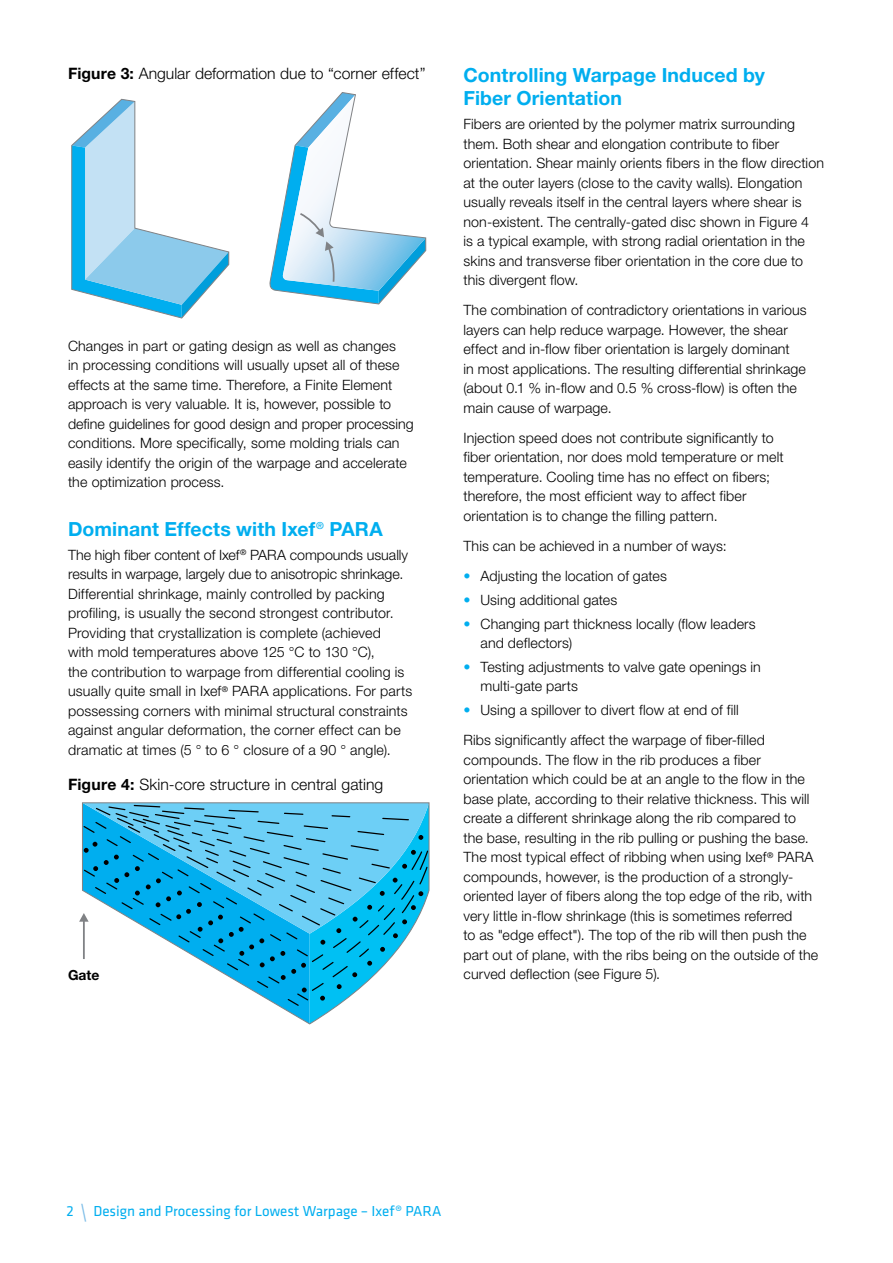
<style>
.page{position:relative;width:893px;height:1263px;background:#fff}
.page>*{position:absolute;margin:0;border:0;box-sizing:border-box;transform-origin:0 0}
.t1{font:700 19.5px/23.4px "Helvetica Neue LT Std";letter-spacing:.005em;color:#00aeef}
.t2{font:300 15.75px "Helvetica Neue LT Std";color:#000}
.t3{font:15px "Klavika";color:#00aeef}
.t4{font:300 14.25px/19.5px "Helvetica Neue LT Std";letter-spacing:.01em;color:#000}
.t5{font:700 13.95px "Helvetica Neue LT Std";color:#000}
.s1{font-weight:700}
.s2{color:#00aeef}
.s3{font-size:22.5px;color:#7cbce7}
</style>
<div class="page">
<svg style="left:71px;top:98px;width:159px;height:220px"></svg>
<svg style="left:269px;top:92px;width:157px;height:213px"></svg>
<svg style="left:79px;top:803px;width:350px;height:221px"></svg>
<p class="t2" style="left:68px;top:64px;width:359px"><span class="s1">Figure 3:</span> Angular deformation due to “corner effect”</p>
<p class="t4" style="left:68px;top:336px;width:347px">Changes in part or gating design as well as changes<br>in processing conditions will usually upset all of these effects at the same time. Therefore, a Finite Element approach is very valuable. It is, however, possible to define guidelines for good design and proper processing conditions. More specifically, some molding trials can easily identify the origin of the warpage and accelerate the optimization process.</p>
<h1 class="t1" style="left:68px;top:517px;width:276px">Dominant Effects with Ixef<sup>®</sup> PARA</h1>
<p class="t4" style="left:68px;top:545px;width:346px">The high fiber content of Ixef<sup>®</sup> PARA compounds usually results in warpage, largely due to anisotropic shrinkage.<br>Differential shrinkage, mainly controlled by packing profiling, is usually the second strongest contributor.<br>Providing that crystallization is complete (achieved<br>with mold temperatures above 125 °C to 130 °C),<br>the contribution to warpage from differential cooling is usually quite small in Ixef<sup>®</sup> PARA applications. For parts possessing corners with minimal structural constraints against angular deformation, the corner effect can be dramatic at times (5 ° to 6 ° closure of a 90 ° angle).</p>
<p class="t2" style="left:68px;top:774px;width:317px"><span class="s1">Figure 4:</span> Skin-core structure in central gating</p>
<p class="t5" style="left:68px;top:966px;width:33px">Gate</p>
<h1 class="t1" style="left:463px;top:63px;width:303px">Controlling Warpage Induced by<br>Fiber Orientation</h1>
<p class="t4" style="left:463px;top:114px;width:362px">Fibers are oriented by the polymer matrix surrounding them. Both shear and elongation contribute to fiber orientation. Shear mainly orients fibers in the flow direction at the outer layers (close to the cavity walls). Elongation usually reveals itself in the central layers where shear is non-existent. The centrally-gated disc shown in Figure 4<br>is a typical example, with strong radial orientation in the skins and transverse fiber orientation in the core due to this divergent flow.</p>
<p class="t4" style="left:463px;top:300px;width:345px">The combination of contradictory orientations in various layers can help reduce warpage. However, the shear effect and in-flow fiber orientation is largely dominant<br>in most applications. The resulting differential shrinkage (about 0.1 % in-flow and 0.5 % cross-flow) is often the main cause of warpage.</p>
<p class="t4" style="left:463px;top:428px;width:322px">Injection speed does not contribute significantly to fiber orientation, nor does mold temperature or melt temperature. Cooling time has no effect on fibers; therefore, the most efficient way to affect fiber orientation is to change the filling pattern.</p>
<p class="t4" style="left:463px;top:536px;width:265px">This can be achieved in a number of ways:</p>
<p class="t4" style="left:463px;top:566px;width:205px"><span class="s2">•</span> Adjusting the location of gates</p>
<p class="t4" style="left:463px;top:590px;width:155px"><span class="s2">•</span> Using additional gates</p>
<p class="t4" style="left:480px;top:613px;width:277px;text-indent:-17px"><span class="s2">•</span> Changing part thickness locally (flow leaders and deflectors)</p>
<p class="t4" style="left:480px;top:657px;width:282px;text-indent:-17px"><span class="s2">•</span> Testing adjustments to valve gate openings in multi-gate parts</p>
<p class="t4" style="left:463px;top:695px;width:303px;line-height:30.2px"><span class="s2">•</span> Using a spillover to divert flow at end of fill<br>Ribs significantly affect the warpage of fiber-filled</p>
<p class="t4" style="left:463px;top:750px;width:356px">compounds. The flow in the rib produces a fiber orientation which could be at an angle to the flow in the base plate, according to their relative thickness. This will create a different shrinkage along the rib compared to the base, resulting in the rib pulling or pushing the base.<br>The most typical effect of ribbing when using Ixef<sup>®</sup> PARA compounds, however, is the production of a strongly&shy;oriented layer of fibers along the top edge of the rib, with very little in-flow shrinkage (this is sometimes referred<br>to as "edge effect"). The top of the rib will then push the part out of plane, with the ribs being on the outside of the curved deflection (see Figure 5).</p>
<p class="t3" style="left:67px;top:1201px;width:376px">2 <span class="s3">\</span> Design and Processing for Lowest Warpage – Ixef® PARA</p>
</div>
